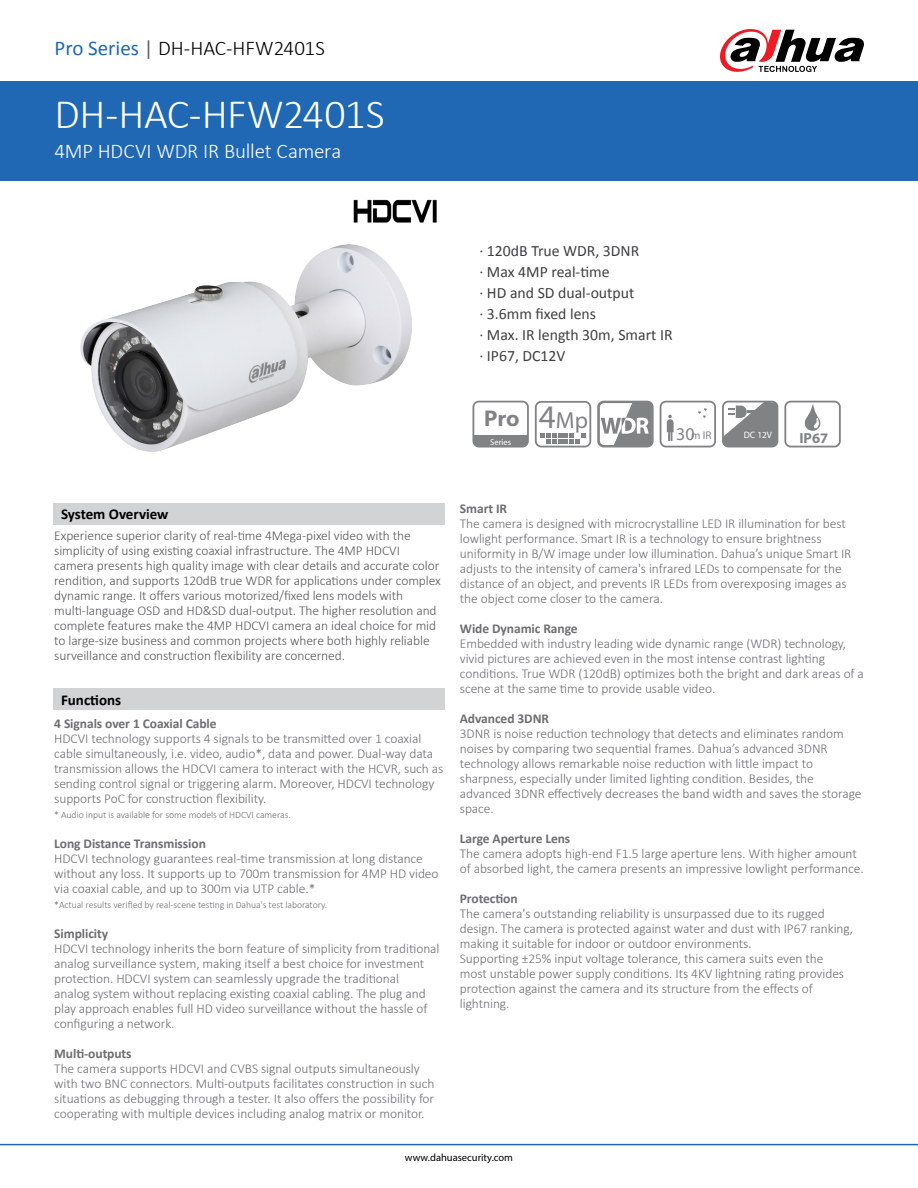
<style>
.page{position:relative;width:918px;height:1188px;background:#fff}
.page>*{position:absolute;margin:0;border:0;box-sizing:border-box;transform-origin:0 0}
.t1{font:300 42px "Calibri";letter-spacing:-.01em;color:#fff}
.t2{font:700 semi-condensed 23.25px "Myriad Pro";color:#808284}
.t3{font:700 22.05px "Segoe UI";color:#808284}
.t4{font:300 21px "Calibri";letter-spacing:-.005em;color:#000}
.t5{font:300 21px "Calibri";letter-spacing:-.01em;color:#fff}
.t6{font:15.75px/21px "Calibri";color:#404042}
.t7{font:700 15px "Calibri";color:#000}
.t8{font:700 14.55px "Myriad Pro";color:#808284}
.t9{font:300 13.5px/15px "Calibri";letter-spacing:-.005em;color:#6d6e71}
.t10{font:300 13.5px/15px "Calibri";letter-spacing:-.005em;color:#58585b}
.t11{font:700 13.5px "Calibri";letter-spacing:-.005em;color:#6d6e71}
.t12{font:700 condensed 11.25px "Myriad Pro";color:#808284}
.t13{font:10.5px "Myriad Pro";color:#000}
.t14{font:300 9.75px "Calibri";letter-spacing:-.005em;color:#6d6e71}
.t15{font:700 semi-condensed 9.3px "Myriad Pro";color:#fff}
.t16{font:700 semi-condensed 8.55px "Myriad Pro";color:#fff}
.s1{font-weight:400;color:#2068b3}
.s2{font-weight:400;color:#626466}
.s3{font-size:33px}
.s4{font-size:18px}
</style>
<div class="page">
<div style="left:0;top:81px;width:918px;height:100px;background:#2068b3"></div>
<div style="left:53px;top:504px;width:392px;height:21px;background:#d1d3d4"></div>
<div style="left:53px;top:688px;width:392px;height:22px;background:#d1d3d4"></div>
<hr style="left:0;top:1144px;width:918px;height:1px;background:#2068b3">
<svg style="left:720px;top:29px;width:144px;height:43px"></svg>
<img style="left:80px;top:244px;width:332px;height:207px">
<svg style="left:472px;top:401px;width:57px;height:46px"></svg>
<svg style="left:722px;top:401px;width:56px;height:46px"></svg>
<svg style="left:784px;top:401px;width:57px;height:46px"></svg>
<svg style="left:660px;top:401px;width:56px;height:46px"></svg>
<svg style="left:597px;top:401px;width:57px;height:46px"></svg>
<svg style="left:535px;top:401px;width:56px;height:46px"></svg>
<img style="left:353px;top:199px;width:84px;height:24px">
<h3 class="t4" style="left:55px;top:35px;width:272px"><span class="s1">Pro Series</span> <span class="s2">|</span> DH-HAC-HFW2401S</h3>
<h1 class="t1" style="left:55px;top:88px;width:332px">DH-HAC-HFW2401S</h1>
<h3 class="t5" style="left:55px;top:138px;width:288px">4MP HDCVI WDR IR Bullet Camera</h3>
<p class="t6" style="left:479px;top:240px;width:195px">· 120dB True WDR, 3DNR<br>· Max 4MP real-time<br>· HD and SD dual-output<br>· 3.6mm fixed lens<br>· Max. IR length 30m, Smart IR · IP67, DC12V</p>
<h3 class="t3" style="left:484px;top:403px;width:37px">Pro</h3>
<p class="t16" style="left:490px;top:437px;width:22px">Series</p>
<h2 class="t2" style="left:539px;top:406px;width:51px"><span class="s3">4</span>Mp</h2>
<p class="t12" style="left:676px;top:428px;width:37px"><span class="s4">30</span>m IR</p>
<p class="t15" style="left:744px;top:429px;width:30px">DC 12V</p>
<p class="t8" style="left:800px;top:429px;width:30px">IP67</p>
<p class="t7" style="left:61px;top:504px;width:109px">System Overview</p>
<p class="t10" style="left:54px;top:528px;width:388px">Experience superior clarity of real-time 4Mega-pixel video with the simplicity of using existing coaxial infrastructure. The 4MP HDCVI camera presents high quality image with clear details and accurate color rendition, and supports 120dB true WDR for applications under complex dynamic range. It offers various motorized/fixed lens models with multi-language OSD and HD&amp;SD dual-output. The higher resolution and complete features make the 4MP HDCVI camera an ideal choice for mid to large-size business and common projects where both highly reliable surveillance and construction flexibility are concerned.</p>
<p class="t7" style="left:61px;top:691px;width:62px">Functions</p>
<p class="t11" style="left:54px;top:715px;width:164px">4 Signals over 1 Coaxial Cable</p>
<p class="t9" style="left:54px;top:731px;width:391px">HDCVI technology supports 4 signals to be transmitted over 1 coaxial cable simultaneously, i.e. video, audio*, data and power. Dual-way data transmission allows the HDCVI camera to interact with the HCVR, such as sending control signal or triggering alarm. Moreover, HDCVI technology supports PoC for construction flexibility.</p>
<p class="t14" style="left:54px;top:809px;width:238px">* Audio input is available for some models of HDCVI cameras.</p>
<p class="t11" style="left:54px;top:835px;width:153px">Long Distance Transmission</p>
<p class="t9" style="left:54px;top:851px;width:386px">HDCVI technology guarantees real-time transmission at long distance without any loss. It supports up to 700m transmission for 4MP HD video via coaxial cable, and up to 300m via UTP cable.*</p>
<p class="t14" style="left:54px;top:899px;width:274px">*Actual results verified by real-scene testing in Dahua's test laboratory.</p>
<p class="t11" style="left:54px;top:925px;width:56px">Simplicity</p>
<p class="t9" style="left:54px;top:941px;width:387px">HDCVI technology inherits the born feature of simplicity from traditional analog surveillance system, making itself a best choice for investment protection. HDCVI system can seamlessly upgrade the traditional<br>analog system without replacing existing coaxial cabling. The plug and play approach enables full HD video surveillance without the hassle of configuring a network.</p>
<p class="t11" style="left:54px;top:1045px;width:79px">Multi-outputs</p>
<p class="t9" style="left:54px;top:1061px;width:382px">The camera supports HDCVI and CVBS signal outputs simultaneously with two BNC connectors. Multi-outputs facilitates construction in such situations as debugging through a tester. It also offers the possibility for cooperating with multiple devices including analog matrix or monitor.</p>
<p class="t11" style="left:460px;top:500px;width:49px">Smart IR</p>
<p class="t9" style="left:460px;top:516px;width:393px">The camera is designed with microcrystalline LED IR illumination for best lowlight performance. Smart IR is a technology to ensure brightness uniformity in B/W image under low illumination. Dahua’s unique Smart IR adjusts to the intensity of camera's infrared LEDs to compensate for the distance of an object, and prevents IR LEDs from overexposing images as the object come closer to the camera.</p>
<p class="t11" style="left:460px;top:620px;width:119px">Wide Dynamic Range</p>
<p class="t9" style="left:460px;top:636px;width:406px">Embedded with industry leading wide dynamic range (WDR) technology, vivid pictures are achieved even in the most intense contrast lighting conditions. True WDR (120dB) optimizes both the bright and dark areas of a scene at the same time to provide usable video.</p>
<p class="t11" style="left:460px;top:710px;width:91px">Advanced 3DNR</p>
<p class="t9" style="left:460px;top:726px;width:403px">3DNR is noise reduction technology that detects and eliminates random noises by comparing two sequential frames. Dahua’s advanced 3DNR technology allows remarkable noise reduction with little impact to sharpness, especially under limited lighting condition. Besides, the advanced 3DNR effectively decreases the band width and saves the storage space.</p>
<p class="t11" style="left:460px;top:830px;width:112px">Large Aperture Lens</p>
<p class="t9" style="left:460px;top:846px;width:405px">The camera adopts high-end F1.5 large aperture lens. With higher amount of absorbed light, the camera presents an impressive lowlight performance.</p>
<p class="t11" style="left:460px;top:890px;width:59px">Protection</p>
<p class="t9" style="left:460px;top:906px;width:395px">The camera's outstanding reliability is unsurpassed due to its rugged design. The camera is protected against water and dust with IP67 ranking, making it suitable for indoor or outdoor environments.<br>Supporting ±25% input voltage tolerance, this camera suits even the most unstable power supply conditions. Its 4KV lightning rating provides protection against the camera and its structure from the effects of lightning.</p>
<p class="t13" style="left:405px;top:1151px;width:110px">www.dahuasecurity.com</p>
</div>
